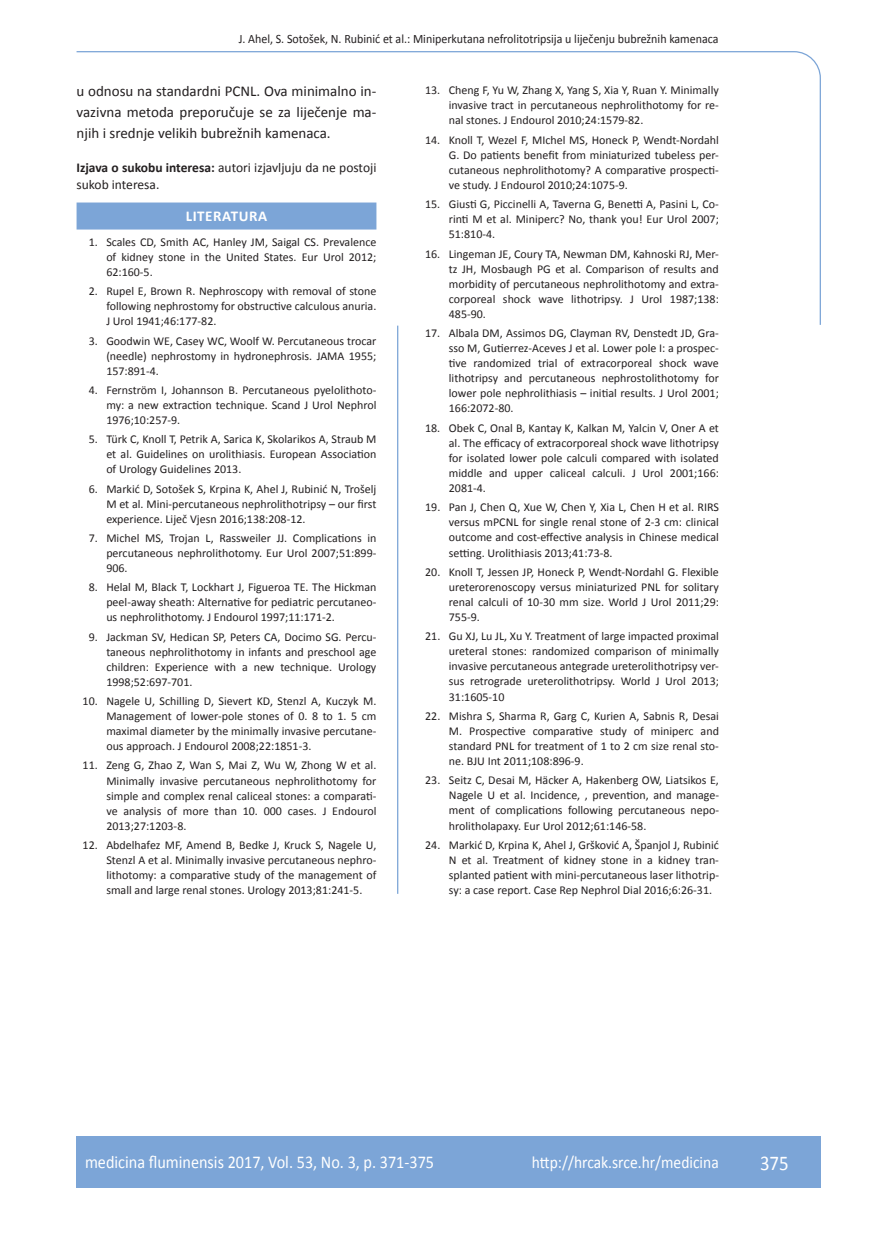
<style>
.page{position:relative;width:872px;height:1234px;background:#fff}
.page>*{position:absolute;margin:0;border:0;box-sizing:border-box;transform-origin:0 0}
.t1{font:21px "Calibri";color:#fff;scale:.9 1}
.t2{font:18px "Calibri";color:#fff;scale:.9 1}
.t3{font:17.25px "Calibri";color:#fff;scale:.9 1}
.t4{font:15px/21px "Calibri";color:#231f20;text-align:justify}
.t5{font:700 15px "Calibri";letter-spacing:.04em;color:#fff}
.t6{font:13.5px/16.5px "Calibri";color:#231f20}
.t7{font:12.75px "Calibri";color:#231f20;scale:.94 1}
.t8{font:12px/15px "Calibri";color:#231f20;text-align:justify}
.s1{font-weight:700}
</style>
<div class="page">
<svg style="left:76px;top:51px;width:745px;height:275px"></svg>
<hr style="left:397px;top:325px;width:1px;height:568px;background:#7ca5d7">
<div style="left:77px;top:1135px;width:744px;height:51px;background:#7ca5d7"></div>
<div style="left:77px;top:202px;width:299px;height:27px;background:#7ca5d7"></div>
<p class="t7" style="left:239px;top:30px;width:512px">J. Ahel, S. Sotošek, N. Rubinić et al.: Miniperkutana nefrolitotripsija u liječenju bubrežnih kamenaca</p>
<p class="t4" style="left:77px;top:80px;width:301px">u odnosu na standardni PCNL. Ova minimalno in&shy;vazivna metoda preporučuje se za liječenje ma&shy;njih i srednje velikih bubrežnih kamenaca.</p>
<p class="t6" style="left:77px;top:158px;width:301px"><span class="s1">Izjava o sukobu interesa:</span> autori izjavljuju da ne postoji sukob interesa.</p>
<p class="t5" style="left:186px;top:207px;width:83px">LITERATURA</p>
<p class="t8" style="left:106px;top:234px;width:272px;text-indent:-18px">1. Scales CD, Smith AC, Hanley JM, Saigal CS. Prevalence of kidney stone in the United States. Eur Urol 2012; 62:160-5.</p>
<p class="t8" style="left:106px;top:283px;width:271px;text-indent:-18px">2. Rupel E, Brown R. Nephroscopy with removal of stone following nephrostomy for obstructive calculous anuria.<br>J Urol 1941;46:177-82.</p>
<p class="t8" style="left:106px;top:332px;width:272px;text-indent:-18px">3. Goodwin WE, Casey WC, Woolf W. Percutaneous trocar (needle) nephrostomy in hydronephrosis. JAMA 1955; 157:891-4.</p>
<p class="t8" style="left:106px;top:382px;width:271px;text-indent:-18px">4. Fernström I, Johannson B. Percutaneous pyelolithoto&shy;my: a new extraction technique. Scand J Urol Nephrol 1976;10:257-9.</p>
<p class="t8" style="left:106px;top:431px;width:271px;text-indent:-18px">5. Türk C, Knoll T, Petrik A, Sarica K, Skolarikos A, Straub M et al. Guidelines on urolithiasis. European Association of Urology Guidelines 2013.</p>
<p class="t8" style="left:106px;top:480px;width:271px;text-indent:-18px">6. Markić D, Sotošek S, Krpina K, Ahel J, Rubinić N, Trošelj M et al. Mini-percutaneous nephrolithotripsy – our first experience. Liječ Vjesn 2016;138:208-12.</p>
<p class="t8" style="left:106px;top:530px;width:272px;text-indent:-18px">7. Michel MS, Trojan L, Rassweiler JJ. Complications in percutaneous nephrolithotomy. Eur Urol 2007;51:899- 906.</p>
<p class="t8" style="left:106px;top:579px;width:272px;text-indent:-18px">8. Helal M, Black T, Lockhart J, Figueroa TE. The Hickman peel-away sheath: Alternative for pediatric percutaneo&shy;us nephrolithotomy. J Endourol 1997;11:171-2.</p>
<p class="t8" style="left:106px;top:628px;width:271px;text-indent:-18px">9. Jackman SV, Hedican SP, Peters CA, Docimo SG. Percu&shy;taneous nephrolithotomy in infants and preschool age children: Experience with a new technique. Urology 1998;52:697-701.</p>
<p class="t8" style="left:106px;top:693px;width:271px;text-indent:-24px">10. Nagele U, Schilling D, Sievert KD, Stenzl A, Kuczyk M.<br>Management of lower-pole stones of 0. 8 to 1. 5 cm maximal diameter by the minimally invasive percutane&shy;ous approach. J Endourol 2008;22:1851-3.</p>
<p class="t8" style="left:106px;top:757px;width:271px;text-indent:-24px">11. Zeng G, Zhao Z, Wan S, Mai Z, Wu W, Zhong W et al.<br>Minimally invasive percutaneous nephrolithotomy for simple and complex renal caliceal stones: a comparati&shy;ve analysis of more than 10. 000 cases. J Endourol 2013;27:1203-8.</p>
<p class="t8" style="left:106px;top:836px;width:272px;text-indent:-24px">12. Abdelhafez MF, Amend B, Bedke J, Kruck S, Nagele U, Stenzl A et al. Minimally invasive percutaneous nephro&shy;lithotomy: a comparative study of the management of small and large renal stones. Urology 2013;81:241-5.</p>
<p class="t8" style="left:449px;top:82px;width:271px;text-indent:-24px">13. Cheng F, Yu W, Zhang X, Yang S, Xia Y, Ruan Y. Minimally invasive tract in percutaneous nephrolithotomy for re&shy;nal stones. J Endourol 2010;24:1579-82.</p>
<p class="t8" style="left:449px;top:132px;width:271px;text-indent:-24px">14. Knoll T, Wezel F, MIchel MS, Honeck P, Wendt-Nordahl G. Do patients benefit from miniaturized tubeless per&shy;cutaneous nephrolithotomy? A comparative prospecti&shy;ve study. J Endourol 2010;24:1075-9.</p>
<p class="t8" style="left:449px;top:196px;width:271px;text-indent:-24px">15. Giusti G, Piccinelli A, Taverna G, Benetti A, Pasini L, Co&shy;rinti M et al. Miniperc? No, thank you! Eur Urol 2007; 51:810-4.</p>
<p class="t8" style="left:449px;top:245px;width:272px;text-indent:-24px">16. Lingeman JE, Coury TA, Newman DM, Kahnoski RJ, Mer&shy;tz JH, Mosbaugh PG et al. Comparison of results and morbidity of percutaneous nephrolithotomy and extra&shy;corporeal shock wave lithotripsy. J Urol 1987;138:<br>485-90.</p>
<p class="t8" style="left:449px;top:325px;width:272px;text-indent:-24px">17. Albala DM, Assimos DG, Clayman RV, Denstedt JD, Gra&shy;sso M, Gutierrez-Aceves J et al. Lower pole I: a prospec&shy;tive randomized trial of extracorporeal shock wave lithotripsy and percutaneous nephrostolithotomy for lower pole nephrolithiasis – initial results. J Urol 2001; 166:2072-80.</p>
<p class="t8" style="left:449px;top:419px;width:272px;text-indent:-24px">18. Obek C, Onal B, Kantay K, Kalkan M, Yalcin V, Oner A et al. The efficacy of extracorporeal shock wave lithotripsy for isolated lower pole calculi compared with isolated middle and upper caliceal calculi. J Urol 2001;166:<br>2081-4.</p>
<p class="t8" style="left:449px;top:499px;width:271px;text-indent:-24px">19. Pan J, Chen Q, Xue W, Chen Y, Xia L, Chen H et al. RIRS versus mPCNL for single renal stone of 2-3 cm: clinical outcome and cost-effective analysis in Chinese medical setting. Urolithiasis 2013;41:73-8.</p>
<p class="t8" style="left:449px;top:563px;width:272px;text-indent:-24px">20. Knoll T, Jessen JP, Honeck P, Wendt-Nordahl G. Flexible ureterorenoscopy versus miniaturized PNL for solitary renal calculi of 10-30 mm size. World J Urol 2011;29:<br>755-9.</p>
<p class="t8" style="left:449px;top:628px;width:272px;text-indent:-24px">21. Gu XJ, Lu JL, Xu Y. Treatment of large impacted proximal ureteral stones: randomized comparison of minimally invasive percutaneous antegrade ureterolithotripsy ver&shy;sus retrograde ureterolithotripsy. World J Urol 2013; 31:1605-10</p>
<p class="t8" style="left:449px;top:707px;width:271px;text-indent:-24px">22. Mishra S, Sharma R, Garg C, Kurien A, Sabnis R, Desai M. Prospective comparative study of miniperc and standard PNL for treatment of 1 to 2 cm size renal sto&shy;ne. BJU Int 2011;108:896-9.</p>
<p class="t8" style="left:449px;top:772px;width:271px;text-indent:-24px">23. Seitz C, Desai M, Häcker A, Hakenberg OW, Liatsikos E, Nagele U et al. Incidence, , prevention, and manage&shy;ment of complications following percutaneous nepo&shy;hrolitholapaxy. Eur Urol 2012;61:146-58.</p>
<p class="t8" style="left:449px;top:836px;width:271px;text-indent:-24px">24. Markić D, Krpina K, Ahel J, Gršković A, Španjol J, Rubinić N et al. Treatment of kidney stone in a kidney tran&shy;splanted patient with mini-percutaneous laser lithotrip&shy;sy: a case report. Case Rep Nephrol Dial 2016;6:26-31.</p>
<h2 class="t2" style="left:85px;top:1150px;width:389px">medicina fluminensis 2017, Vol. 53, No. 3, p. 371-375</h2>
<h3 class="t3" style="left:532px;top:1151px;width:209px">http://hrcak.srce.hr/medicina</h3>
<h1 class="t1" style="left:760px;top:1149px;width:33px">375</h1>
</div>
